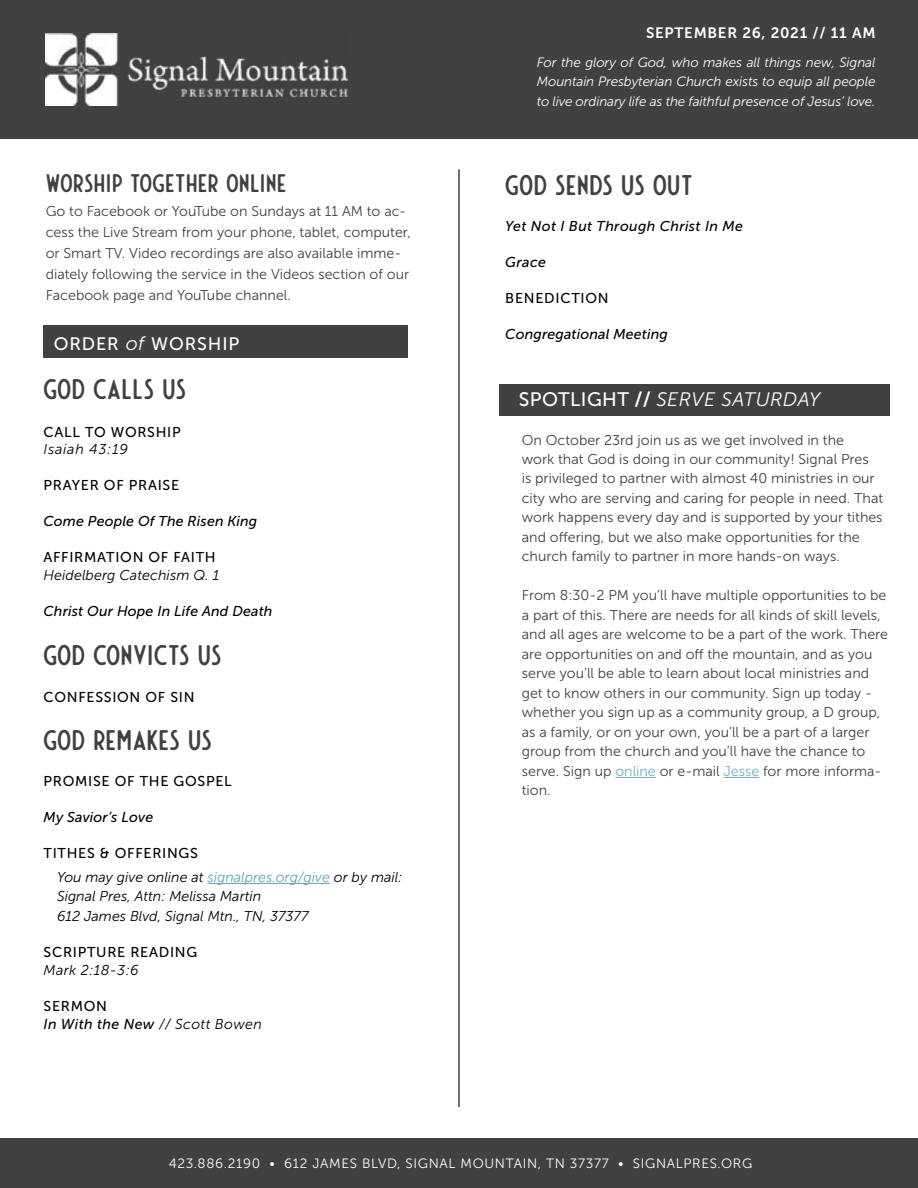
<style>
.page{position:relative;width:918px;height:1188px;background:#fff}
.page>*{position:absolute;margin:0;border:0;box-sizing:border-box;transform-origin:0 0}
.t1{font:28.5px "Montebello Rounded";letter-spacing:.005em;color:#414042}
.t2{font:28.5px "Montebello Rounded";letter-spacing:.025em;color:#414042}
.t3{font:25.5px "Montebello Rounded";letter-spacing:.025em;color:#414042}
.t4{font:italic 19.5px "Museo Sans 300";letter-spacing:.025em;color:#fff}
.t5{font:18px "Museo Sans 500";letter-spacing:.05em;color:#fff}
.t6{font:15px "Museo Sans 700";letter-spacing:.05em;color:#fff}
.t7{font:14.25px/19.5px "Museo Sans 300";color:#414042}
.t8{font:italic 14.25px/18px "Museo Sans 500";letter-spacing:.01em;color:#000}
.t9{font:italic 14.25px/19.5px "Museo Sans 300";color:#000}
.t10{font:14.25px "Museo Sans 500";letter-spacing:.05em;color:#000}
.t11{font:italic 14.25px "Museo Sans 300";letter-spacing:.05em;color:#000}
.t12{font:italic 13.5px/19.5px "Museo Sans 300";letter-spacing:-.01em;color:#fff;text-align:justify}
.t13{font:13.5px "Museo Sans 300";letter-spacing:.05em;color:#fff}
.s1{font-family:"Museo Sans 300";font-style:italic;font-size:19.5px}
.s2{color:#63a5b6}
.s3{font-style:normal}
.s4{font-family:"Museo Sans 300"}
.s5{font-family:"Museo Sans 500";font-style:normal}
.s6{font-family:"Museo Sans 700";font-style:normal}
.s7{color:#73acbc}
</style>
<div class="page">
<div style="left:499px;top:384px;width:391px;height:31px;background:#414042"></div>
<div style="left:0;top:0;width:918px;height:138px;background:#414042"></div>
<div style="left:43px;top:326px;width:365px;height:32px;background:#414042"></div>
<hr style="left:207px;top:883px;width:123px;height:1px;background:#63a5b6">
<img style="left:46px;top:34px;width:302px;height:72px">
<div style="left:0;top:1138px;width:918px;height:50px;background:#414042"></div>
<hr style="left:458px;top:169px;width:2px;height:938px;background:#000">
<hr style="left:615px;top:777px;width:41px;height:1px;background:#73acbc">
<hr style="left:723px;top:777px;width:36px;height:1px;background:#73acbc">
<h2 class="t3" style="left:46px;top:166px;width:242px">WORSHIP TOGETHER ONLINE</h2>
<p class="t7" style="left:46px;top:201px;width:367px;line-height:21px">Go to Facebook or YouTube on Sundays at 11 AM to ac&shy;cess the Live Stream from your phone, tablet, computer, or Smart TV. Video recordings are also available imme&shy;diately following the service in the Videos section of our Facebook page and YouTube channel.</p>
<p class="t5" style="left:54px;top:333px;width:187px">ORDER <span class="s1">of</span> WORSHIP</p>
<h1 class="t2" style="left:44px;top:370px;width:144px">GOD CALLS US</h1>
<p class="t10" style="left:44px;top:424px;width:139px">CALL TO WORSHIP</p>
<p class="t11" style="left:44px;top:442px;width:86px">Isaiah 43:19</p>
<p class="t10" style="left:44px;top:478px;width:137px">PRAYER OF PRAISE</p>
<p class="t8" style="left:44px;top:513px;width:215px">Come People Of The Risen King</p>
<p class="t10" style="left:44px;top:550px;width:174px">AFFIRMATION OF FAITH</p>
<p class="t9" style="left:44px;top:566px;width:177px">Heidelberg Catechism Q. 1</p>
<p class="t8" style="left:44px;top:603px;width:230px">Christ Our Hope In Life And Death</p>
<h1 class="t1" style="left:44px;top:635px;width:179px">GOD CONVICTS US</h1>
<p class="t10" style="left:44px;top:689px;width:153px">CONFESSION OF SIN</p>
<h1 class="t1" style="left:44px;top:721px;width:170px">GOD REMAKES US</h1>
<p class="t10" style="left:44px;top:773px;width:190px">PROMISE OF THE GOSPEL</p>
<p class="t8" style="left:44px;top:808px;width:111px">My Savior’s Love</p>
<p class="t10" style="left:44px;top:845px;width:156px">TITHES &amp; OFFERINGS</p>
<p class="t9" style="left:57px;top:867px;width:347px">You may give online at <span class="s2">signalpres.org/give</span> or by mail:<br>Signal Pres, Attn: Melissa Martin<br>612 James Blvd, Signal Mtn., TN, 37377</p>
<p class="t10" style="left:44px;top:944px;width:155px">SCRIPTURE READING</p>
<p class="t9" style="left:44px;top:960px;width:97px">Mark 2:18-3:6</p>
<p class="t8" style="left:44px;top:997px;width:220px"><span class="s3">SERMON<br></span>In With the New <span class="s4">// Scott Bowen</span></p>
<p class="t6" style="left:646px;top:25px;width:231px">SEPTEMBER 26, 2021 // 11 AM</p>
<p class="t12" style="left:537px;top:53px;width:340px">For the glory of God, who makes all things new, Signal Mountain Presbyterian Church exists to equip all people to live ordinary life as the faithful presence of Jesus’ love.</p>
<h1 class="t2" style="left:505px;top:166px;width:189px">GOD SENDS US OUT</h1>
<p class="t8" style="left:505px;top:217px;width:239px">Yet Not I But Through Christ In Me</p>
<p class="t8" style="left:505px;top:253px;width:42px">Grace</p>
<p class="t10" style="left:505px;top:290px;width:105px">BENEDICTION</p>
<p class="t8" style="left:505px;top:325px;width:164px">Congregational Meeting</p>
<h3 class="t4" style="left:519px;top:388px;width:303px"><span class="s5">SPOTLIGHT</span> <span class="s6">//</span> SERVE SATURDAY</h3>
<p class="t7" style="left:522px;top:430px;width:363px">On October 23rd join us as we get involved in the<br>work that God is doing in our community! Signal Pres<br>is privileged to partner with almost 40 ministries in our city who are serving and caring for people in need. That work happens every day and is supported by your tithes and offering, but we also make opportunities for the church family to partner in more hands-on ways.</p>
<p class="t7" style="left:522px;top:586px;width:368px">From 8:30-2 PM you’ll have multiple opportunities to be a part of this. There are needs for all kinds of skill levels, and all ages are welcome to be a part of the work. There are opportunities on and off the mountain, and as you serve you’ll be able to learn about local ministries and get to know others in our community. Sign up today - whether you sign up as a community group, a D group, as a family, or on your own, you’ll be a part of a larger group from the church and you’ll have the chance to serve. Sign up <span class="s7">online</span> or e-mail <span class="s7">Jesse</span> for more informa&shy;tion.</p>
<p class="t13" style="left:169px;top:1157px;width:585px">423.886.2190 • 612 JAMES BLVD, SIGNAL MOUNTAIN, TN 37377 • SIGNALPRES.ORG</p>
</div>
